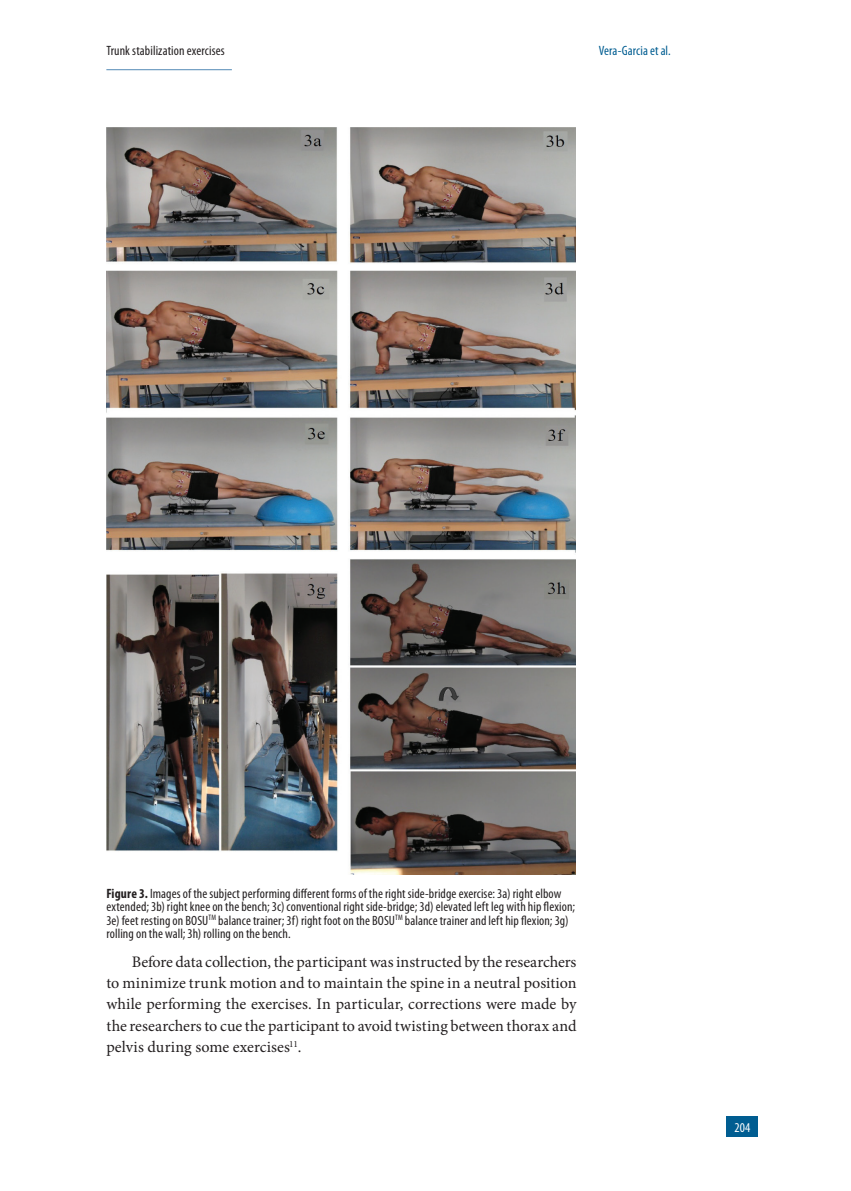
<style>
.page{position:relative;width:851px;height:1191px;background:#fff}
.page>*{position:absolute;margin:0;border:0;box-sizing:border-box;transform-origin:0 0}
.t1{font:16.05px/21.3px "Minion Pro";letter-spacing:.005em;color:#231f20;text-align:justify}
.t2{font:condensed 13.5px/13.5px "Myriad Pro";letter-spacing:.01em;color:#231f20}
.t3{font:condensed 13.5px "Myriad Pro";letter-spacing:.005em;color:#005d91}
.t4{font:condensed 13.5px "Myriad Pro";color:#fff}
.s1{font-weight:700}
</style>
<div class="page">
<hr style="left:106px;top:69px;width:126px;height:1px;background:#6697be">
<div style="left:726px;top:1116px;width:31px;height:20px;background:#005d91"></div>
<img style="left:106px;top:128px;width:469px;height:746px">
<p class="t2" style="left:106px;top:43px;width:120px">Trunk stabilization exercises</p>
<p class="t3" style="left:598px;top:42px;width:74px">Vera-Garcia et al.</p>
<p class="t2" style="left:106px;top:886px;width:470px"><span class="s1">Figure 3.</span> Images of the subject performing different forms of the right side-bridge exercise: 3a) right elbow extended; 3b) right knee on the bench; 3c) conventional right side-bridge; 3d) elevated left leg with hip flexion; 3e) feet resting on BOSU<sup>TM</sup> balance trainer; 3f) right foot on the BOSU<sup>TM</sup> balance trainer and left hip flexion; 3g) rolling on the wall; 3h) rolling on the bench.</p>
<p class="t1" style="left:106px;top:951px;width:471px;text-indent:26px">Before data collection, the participant was instructed by the researchers to minimize trunk motion and to maintain the spine in a neutral position while performing the exercises. In particular, corrections were made by the researchers to cue the participant to avoid twisting between thorax and pelvis during some exercises<sup>11</sup>.</p>
<p class="t4" style="left:734px;top:1119px;width:17px">204</p>
</div>
